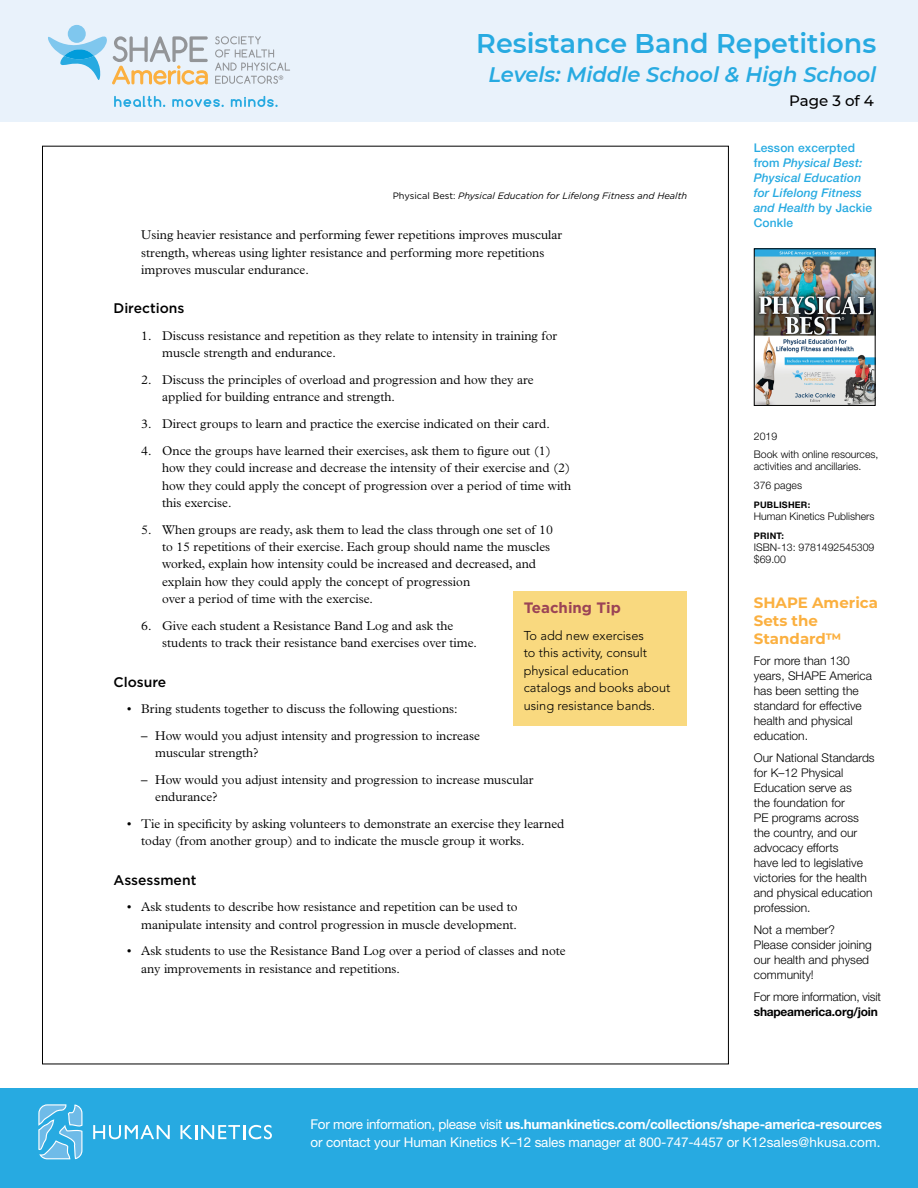
<style>
.page{position:relative;width:918px;height:1188px;background:#fff}
.page>*{position:absolute;margin:0;border:0;box-sizing:border-box;transform-origin:0 0}
.t1{font:600 27px "Montserrat";color:#27aae1}
.t2{font:italic 600 21px "Montserrat";color:#27aae1}
.t3{font:700 15px/18px "Montserrat";color:#fbb040}
.t4{font:700 15px "Gotham";color:#9b4456}
.t5{font:500 15px "Montserrat";color:#000}
.t6{font:500 13.95px "Gotham";color:#000}
.t7{font:13.5px/18px "Helvetica Neue";letter-spacing:-.01em;color:#fff}
.t8{font:300 12.75px/17.4px "Plantin";color:#000}
.t9{font:300 12.75px/17.4px "Avenir LT Std";color:#000}
.t10{font:300 12px/15px "Helvetica Neue";color:#000}
.t11{font:italic 500 12px/15px "Helvetica Neue";letter-spacing:.01em;color:#27aae1}
.t12{font:300 12px "Helvetica Neue";letter-spacing:-.02em;color:#000}
.t13{font:700 12px "Helvetica Neue";letter-spacing:-.02em;color:#000}
.t14{font:300 10.5px/18.8px "Helvetica Neue";color:#000}
.t15{font:italic 9.3px "Gotham";color:#000}
.t16{font:700 9px "Helvetica Neue";letter-spacing:.025em;color:#000}
.s1{font-style:normal}
.s2{font-weight:700}
</style>
<div class="page">
<div style="left:0;top:1089px;width:918px;height:99px;background:#27aae1"></div>
<svg style="left:38px;top:1104px;width:45px;height:55px"></svg>
<svg style="left:93px;top:1125px;width:77px;height:14px"></svg>
<svg style="left:180px;top:1125px;width:92px;height:14px"></svg>
<div style="left:0;top:0;width:918px;height:122px;background:#e9f2fb"></div>
<svg style="left:114px;top:96px;width:51px;height:11px"></svg>
<svg style="left:172px;top:99px;width:52px;height:8px"></svg>
<svg style="left:231px;top:96px;width:47px;height:11px"></svg>
<svg style="left:215px;top:36px;width:75px;height:48px"></svg>
<svg style="left:48px;top:35px;width:160px;height:50px"></svg>
<div style="left:68px;top:25px;width:18px;height:18px;background:#7fc7ee;border-radius:50%"></div>
<div style="left:513px;top:591px;width:174px;height:134px;background:#f9d97f"></div>
<img style="left:756px;top:250px;width:118px;height:154px">
<div style="left:754px;top:248px;width:122px;height:158px;border:1px solid #000"></div>
<h1 class="t1" style="left:476px;top:24px;width:402px">Resistance Band Repetitions</h1>
<h2 class="t2" style="left:488px;top:59px;width:389px">Levels: Middle School &amp; High School</h2>
<p class="t5" style="left:789px;top:90px;width:86px">Page 3 of 4</p>
<p class="t15" style="left:393px;top:190px;width:296px"><span class="s1">Physical Best:</span> Physical Education for Lifelong Fitness and Health</p>
<p class="t8" style="left:141px;top:226px;width:422px">Using heavier resistance and performing fewer repetitions improves muscular strength, whereas using lighter resistance and performing more repetitions improves muscular endurance.</p>
<p class="t6" style="left:113px;top:300px;width:73px">Directions</p>
<p class="t8" style="left:162px;top:327px;width:397px;text-indent:-21px">1. Discuss resistance and repetition as they relate to intensity in training for muscle strength and endurance.</p>
<p class="t8" style="left:162px;top:371px;width:373px;text-indent:-21px">2. Discuss the principles of overload and progression and how they are applied for building entrance and strength.</p>
<p class="t8" style="left:141px;top:415px;width:410px">3. Direct groups to learn and practice the exercise indicated on their card.</p>
<p class="t8" style="left:162px;top:442px;width:411px;text-indent:-21px">4. Once the groups have learned their exercises, ask them to figure out (1) how they could increase and decrease the intensity of their exercise and (2) how they could apply the concept of progression over a period of time with this exercise.</p>
<p class="t8" style="left:162px;top:521px;width:392px;text-indent:-21px">5. When groups are ready, ask them to lead the class through one set of 10 to 15 repetitions of their exercise. Each group should name the muscles worked, explain how intensity could be increased and decreased, and explain how they could apply the concept of progression<br>over a period of time with the exercise.</p>
<p class="t8" style="left:162px;top:617px;width:316px;text-indent:-21px">6. Give each student a Resistance Band Log and ask the students to track their resistance band exercises over time.</p>
<p class="t6" style="left:113px;top:673px;width:54px">Closure</p>
<p class="t8" style="left:127px;top:700px;width:332px">• Bring students together to discuss the following questions:</p>
<p class="t8" style="left:155px;top:727px;width:326px;text-indent:-14px">– How would you adjust intensity and progression to increase muscular strength?</p>
<p class="t8" style="left:155px;top:771px;width:380px;text-indent:-14px">– How would you adjust intensity and progression to increase muscular endurance?</p>
<p class="t8" style="left:141px;top:815px;width:425px;text-indent:-14px">• Tie in specificity by asking volunteers to demonstrate an exercise they learned today (from another group) and to indicate the muscle group it works.</p>
<p class="t6" style="left:113px;top:871px;width:84px">Assessment</p>
<p class="t8" style="left:127px;top:898px;width:392px;text-align:right">• Ask students to describe how resistance and repetition can be used to manipulate intensity and control progression in muscle development.</p>
<p class="t8" style="left:141px;top:942px;width:426px;text-indent:-14px">• Ask students to use the Resistance Band Log over a period of classes and note any improvements in resistance and repetitions.</p>
<p class="t4" style="left:524px;top:599px;width:99px">Teaching Tip</p>
<p class="t9" style="left:524px;top:627px;width:148px">To add new exercises<br>to this activity, consult physical education catalogs and books about using resistance bands.</p>
<p class="t11" style="left:754px;top:140px;width:120px"><span class="s1">Lesson excerpted from</span> Physical Best:<br>Physical Education for Lifelong Fitness and Health <span class="s1">by Jackie<br>Conkle</span></p>
<p class="t14" style="left:754px;top:426px;width:126px">2019<br>Book with online resources,</p>
<p class="t14" style="left:754px;top:457px;width:109px">activities and ancillaries.<br>376 pages</p>
<p class="t16" style="left:754px;top:499px;width:58px">PUBLISHER:</p>
<p class="t14" style="left:754px;top:507px;width:122px">Human Kinetics Publishers</p>
<p class="t16" style="left:754px;top:530px;width:32px">PRINT:</p>
<p class="t14" style="left:754px;top:541px;width:122px;line-height:12px">ISBN-13: 9781492545309 $69.00</p>
<p class="t3" style="left:754px;top:593px;width:126px">SHAPE America<br>Sets the<br>Standard™</p>
<p class="t10" style="left:754px;top:653px;width:120px">For more than 130 years, SHAPE America has been setting the standard for effective health and physical education.</p>
<p class="t10" style="left:754px;top:750px;width:122px">Our National Standards for K–12 Physical<br>Education serve as<br>the foundation for<br>PE programs across the country, and our advocacy efforts<br>have led to legislative victories for the health and physical education profession.</p>
<p class="t10" style="left:754px;top:922px;width:120px">Not a member?<br>Please consider joining our health and physed community!</p>
<p class="t12" style="left:754px;top:989px;width:129px">For more information, visit</p>
<p class="t13" style="left:754px;top:1004px;width:126px">shapeamerica.org/join</p>
<p class="t7" style="left:310px;top:1115px;width:573px">For more information, please visit <span class="s2">us.humankinetics.com/collections/shape-america-resources </span>or contact your Human Kinetics K–12 sales manager at 800-747-4457 or K12sales@hkusa.com.</p>
</div>
